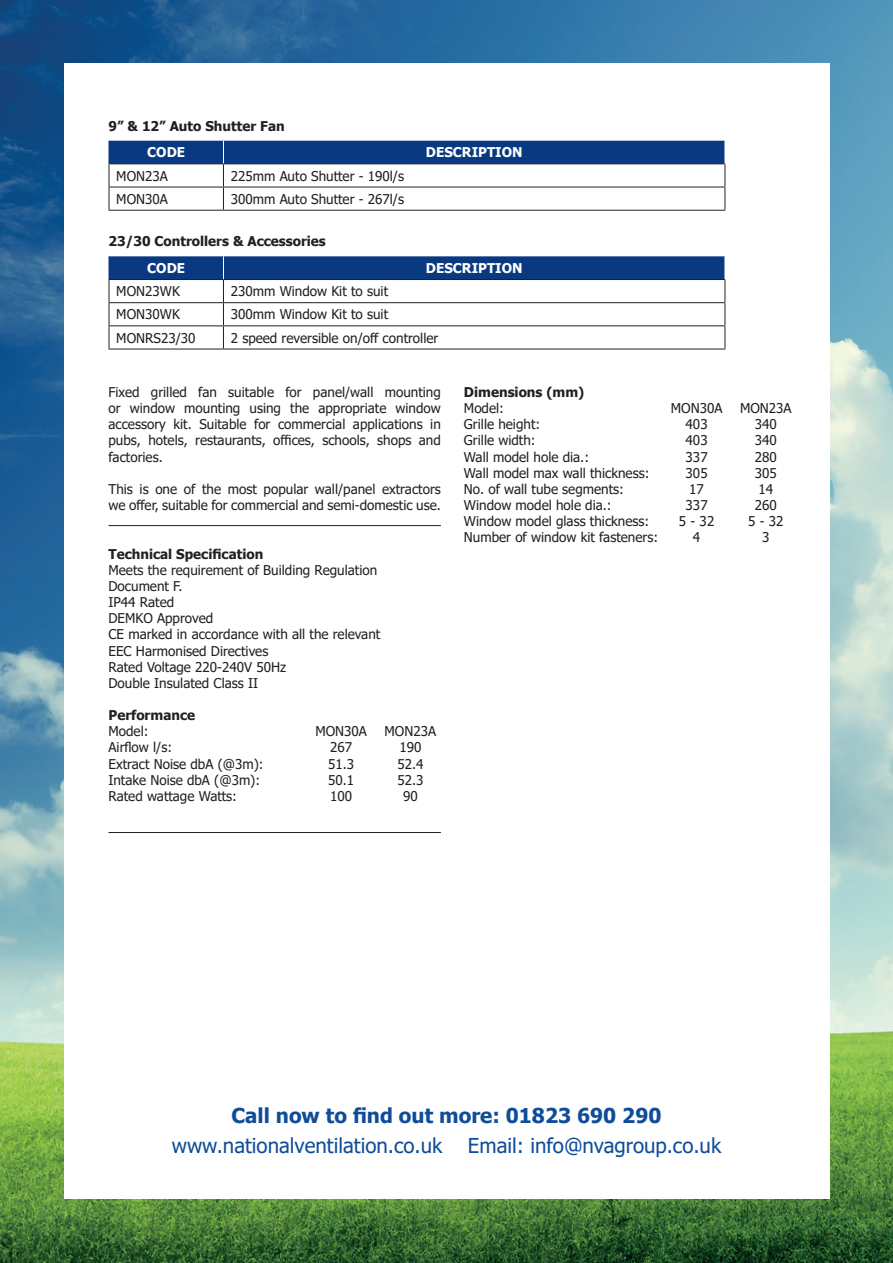
<style>
.page{position:relative;width:893px;height:1263px;background:#fff}
.page>*{position:absolute;margin:0;border:0;box-sizing:border-box;transform-origin:0 0}
.t1{font:20.55px "Tahoma";color:#0f4d99}
.t2{font:700 20.55px "Tahoma";color:#0f4d99}
.t3{font:13.5px/16.2px "Tahoma";color:#231f20}
.t4{font:700 13.5px "Tahoma";color:#231f20}
.t5{font:700 13.5px "Tahoma";color:#fff}
</style>
<div class="page">
<img style="left:0;top:0;width:893px;height:1263px">
<div style="left:64px;top:63px;width:765px;height:1135px;background:#fff"></div>
<hr style="left:109px;top:210px;width:114px;height:1px;background:#231f20">
<hr style="left:223px;top:210px;width:502px;height:1px;background:#231f20">
<svg style="left:109px;top:141px;width:616px;height:69px"></svg>
<hr style="left:109px;top:349px;width:114px;height:1px;background:#231f20">
<hr style="left:223px;top:349px;width:502px;height:1px;background:#231f20">
<svg style="left:109px;top:256px;width:616px;height:93px"></svg>
<hr style="left:109px;top:525px;width:332px;height:1px;background:#231f20">
<hr style="left:109px;top:832px;width:332px;height:1px;background:#231f20">
<p class="t4" style="left:109px;top:116px;width:178px">9” &amp; 12” Auto Shutter Fan</p>
<p class="t5" style="left:147px;top:143px;width:39px">CODE</p>
<p class="t5" style="left:426px;top:143px;width:98px">DESCRIPTION</p>
<p class="t3" style="left:116px;top:168px;width:53px">MON23A</p>
<p class="t3" style="left:231px;top:168px;width:175px">225mm Auto Shutter - 190l/s</p>
<p class="t3" style="left:116px;top:191px;width:53px">MON30A</p>
<p class="t3" style="left:231px;top:191px;width:175px">300mm Auto Shutter - 267l/s</p>
<p class="t4" style="left:109px;top:232px;width:219px">23/30 Controllers &amp; Accessories</p>
<p class="t5" style="left:147px;top:258px;width:39px">CODE</p>
<p class="t5" style="left:426px;top:258px;width:98px">DESCRIPTION</p>
<p class="t3" style="left:116px;top:284px;width:65px">MON23WK</p>
<p class="t3" style="left:231px;top:284px;width:159px">230mm Window Kit to suit</p>
<p class="t3" style="left:116px;top:307px;width:65px">MON30WK</p>
<p class="t3" style="left:231px;top:307px;width:159px">300mm Window Kit to suit</p>
<p class="t3" style="left:116px;top:330px;width:81px">MONRS23/30</p>
<p class="t3" style="left:231px;top:330px;width:209px">2 speed reversible on/off controller</p>
<p class="t3" style="left:109px;top:385px;width:334px;text-align:justify">Fixed grilled fan suitable for panel/wall mounting or window mounting using the appropriate window accessory kit. Suitable for commercial applications in pubs, hotels, restaurants, offices, schools, shops and factories.</p>
<p class="t3" style="left:109px;top:482px;width:334px">This is one of the most popular wall/panel extractors we offer, suitable for commercial and semi-domestic use.</p>
<p class="t4" style="left:109px;top:544px;width:156px">Technical Specification</p>
<p class="t3" style="left:109px;top:562px;width:273px">Meets the requirement of Building Regulation<br>Document F.<br>IP44 Rated<br>DEMKO Approved<br>CE marked in accordance with all the relevant<br>EEC Harmonised Directives<br>Rated Voltage 220-240V 50Hz<br>Double Insulated Class II</p>
<p class="t4" style="left:109px;top:706px;width:88px">Performance</p>
<p class="t3" style="left:109px;top:724px;width:42px">Model:</p>
<p class="t3" style="left:315px;top:724px;width:53px">MON30A</p>
<p class="t3" style="left:385px;top:724px;width:53px">MON23A</p>
<p class="t3" style="left:109px;top:740px;width:65px">Airflow l/s:</p>
<p class="t3" style="left:330px;top:740px;width:24px">267</p>
<p class="t3" style="left:399px;top:740px;width:24px">190</p>
<p class="t3" style="left:109px;top:756px;width:157px">Extract Noise dbA (@3m):</p>
<p class="t3" style="left:328px;top:756px;width:28px">51.3</p>
<p class="t3" style="left:397px;top:756px;width:28px">52.4</p>
<p class="t3" style="left:109px;top:772px;width:153px">Intake Noise dbA (@3m):</p>
<p class="t3" style="left:328px;top:772px;width:28px">50.1</p>
<p class="t3" style="left:397px;top:772px;width:28px">52.3</p>
<p class="t3" style="left:109px;top:789px;width:130px">Rated wattage Watts:</p>
<p class="t3" style="left:330px;top:789px;width:24px">100</p>
<p class="t3" style="left:403px;top:789px;width:16px">90</p>
<p class="t4" style="left:464px;top:383px;width:122px">Dimensions (mm)</p>
<p class="t3" style="left:464px;top:401px;width:42px">Model:</p>
<p class="t3" style="left:671px;top:401px;width:53px">MON30A</p>
<p class="t3" style="left:740px;top:401px;width:53px">MON23A</p>
<p class="t3" style="left:464px;top:417px;width:78px">Grille height:</p>
<p class="t3" style="left:686px;top:417px;width:24px">403</p>
<p class="t3" style="left:755px;top:417px;width:24px">340</p>
<p class="t3" style="left:464px;top:433px;width:73px">Grille width:</p>
<p class="t3" style="left:686px;top:433px;width:24px">403</p>
<p class="t3" style="left:755px;top:433px;width:24px">340</p>
<p class="t3" style="left:464px;top:449px;width:127px">Wall model hole dia.:</p>
<p class="t3" style="left:686px;top:449px;width:24px">337</p>
<p class="t3" style="left:755px;top:449px;width:24px">280</p>
<p class="t3" style="left:464px;top:465px;width:187px">Wall model max wall thickness:</p>
<p class="t3" style="left:686px;top:465px;width:24px">305</p>
<p class="t3" style="left:755px;top:465px;width:24px">305</p>
<p class="t3" style="left:464px;top:482px;width:162px">No. of wall tube segments:</p>
<p class="t3" style="left:689px;top:482px;width:16px">17</p>
<p class="t3" style="left:758px;top:482px;width:16px">14</p>
<p class="t3" style="left:464px;top:498px;width:149px">Window model hole dia.:</p>
<p class="t3" style="left:686px;top:498px;width:24px">337</p>
<p class="t3" style="left:755px;top:498px;width:24px">260</p>
<p class="t3" style="left:464px;top:514px;width:187px">Window model glass thickness:</p>
<p class="t3" style="left:679px;top:514px;width:37px">5 - 32</p>
<p class="t3" style="left:748px;top:514px;width:37px">5 - 32</p>
<p class="t3" style="left:464px;top:530px;width:196px">Number of window kit fasteners:</p>
<p class="t3" style="left:693px;top:530px;width:9px">4</p>
<p class="t3" style="left:762px;top:530px;width:9px">3</p>
<h1 class="t2" style="left:232px;top:1101px;width:431px">Call now to find out more: 01823 690 290</h1>
<h1 class="t1" style="left:172px;top:1131px;width:551px">www.nationalventilation.co.uk Email: info@nvagroup.co.uk</h1>
</div>
